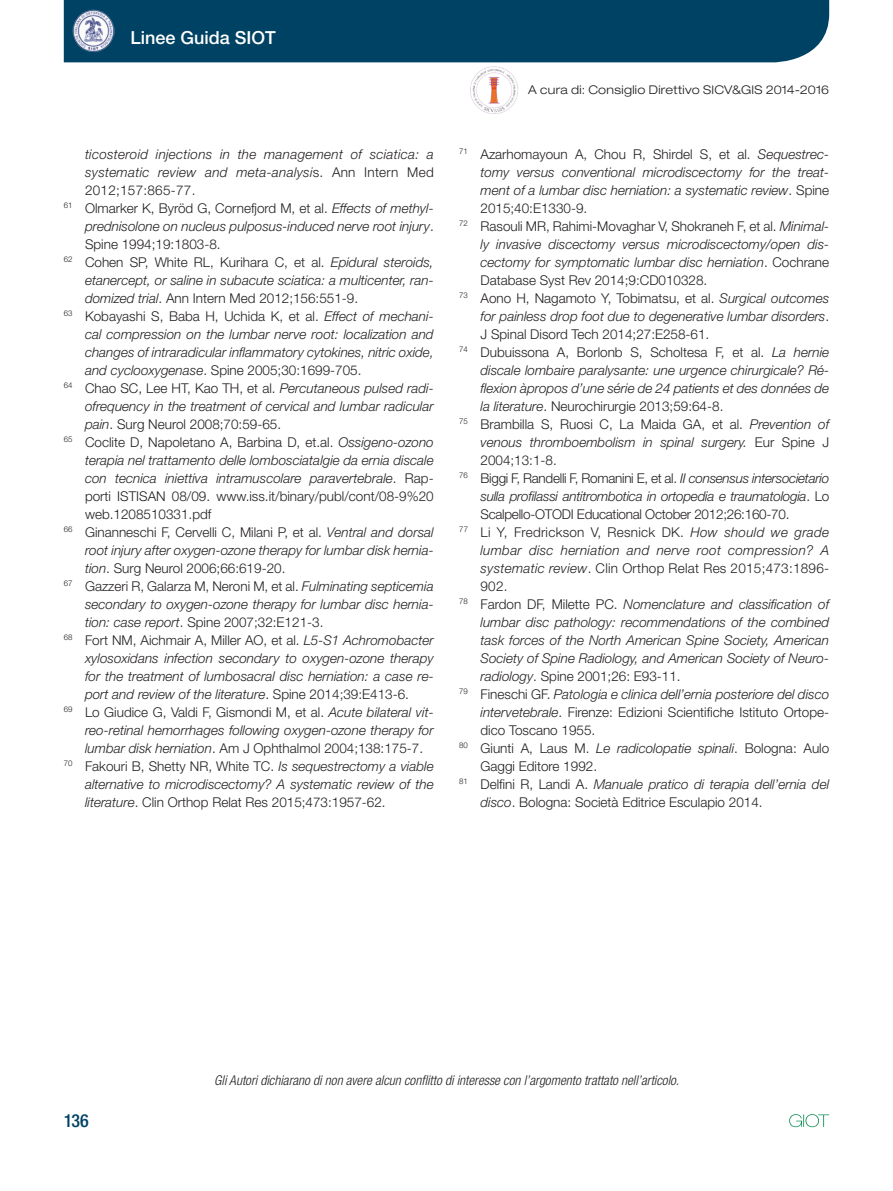
<style>
.page{position:relative;width:893px;height:1191px;background:#fff}
.page>*{position:absolute;margin:0;border:0;box-sizing:border-box;transform-origin:0 0}
.t1{font:500 18px "Helvetica Neue LT Std";color:#fff}
.t2{font:500 condensed 18px "Helvetica Neue LT Std";color:#004264}
.t3{font:300 13.5px "Helvetica Neue LT Std";color:#231f20}
.t4{font:italic 300 13.5px "Helvetica Neue LT Std";color:#231f20}
.t5{font:italic 300 13.5px "Helvetica Neue LT Std";letter-spacing:.02em;color:#231f20}
.t6{font:300 13.5px "Helvetica Neue LT Std";letter-spacing:.02em;color:#231f20}
.t7{font:300 13.5px "Helvetica Neue LT Std";letter-spacing:-.02em;color:#231f20}
.t8{font:italic 300 condensed 13.5px "Helvetica Neue LT Std";color:#231f20}
.t9{font:italic 300 13.5px "Helvetica Neue LT Std";letter-spacing:-.02em;color:#231f20}
.t10{font:300 expanded 12px "Helvetica Neue LT Std";letter-spacing:.02em;color:#231f20}
.s1{font-style:normal}
.s2{font-style:italic}
</style>
<div class="page">
<div style="left:64px;top:0;width:765px;height:62px;background:#004264"></div>
<svg style="left:789px;top:1114px;width:40px;height:13px"></svg>
<img style="left:72px;top:9px;width:43px;height:43px">
<img style="left:470px;top:66px;width:48px;height:48px">
<h1 class="t1" style="left:130px;top:27px;width:147px">Linee Guida SIOT</h1>
<p class="t5" style="left:85px;top:146px;width:350px">ticosteroid injections in the management of sciatica: a</p>
<p class="t5" style="left:85px;top:164px;width:350px">systematic review and meta-analysi<span class="s1">s. Ann Intern Med</span></p>
<p class="t6" style="left:85px;top:181px;width:112px">2012;157:865-77.</p>
<p class="t3" style="left:64px;top:199px;width:371px"><sup>61</sup> Olmarker K, Byröd G, Cornefjord M, et al. <span class="s2">Effects of methyl-</span></p>
<p class="t4" style="left:85px;top:218px;width:350px">prednisolone on nucleus pulposus-induced nerve root injury<span class="s1">.</span></p>
<p class="t3" style="left:85px;top:235px;width:137px">Spine 1994;19:1803-8.</p>
<p class="t3" style="left:64px;top:253px;width:371px"><sup>62</sup> Cohen SP, White RL, Kurihara C, et al. <span class="s2">Epidural steroids,</span></p>
<p class="t4" style="left:85px;top:272px;width:350px">etanercept, or saline in subacute sciatica: a multicenter, ran-</p>
<p class="t3" style="left:85px;top:289px;width:275px"><span class="s2">domized trial</span>. Ann Intern Med 2012;156:551-9.</p>
<p class="t3" style="left:64px;top:307px;width:371px"><sup>63</sup> Kobayashi S, Baba H, Uchida K, et al. <span class="s2">Effect of mechani-</span></p>
<p class="t4" style="left:85px;top:326px;width:350px">cal compression on the lumbar nerve root: localization and</p>
<p class="t4" style="left:85px;top:344px;width:350px">changes of intraradicular inflammatory cytokines, nitric oxide,</p>
<p class="t3" style="left:85px;top:361px;width:278px"><span class="s2">and cyclooxygenase</span>. Spine 2005;30:1699-705.</p>
<p class="t3" style="left:64px;top:379px;width:371px"><sup>64</sup> Chao SC, Lee HT, Kao TH, et al. <span class="s2">Percutaneous pulsed radi-</span></p>
<p class="t4" style="left:85px;top:398px;width:350px">ofrequency in the treatment of cervical and lumbar radicular</p>
<p class="t3" style="left:85px;top:415px;width:198px"><span class="s2">pain</span>. Surg Neurol 2008;70:59-65.</p>
<p class="t3" style="left:64px;top:433px;width:371px"><sup>65</sup> Coclite D, Napoletano A, Barbina D, et.al. <span class="s2">Ossigeno-ozono</span></p>
<p class="t4" style="left:85px;top:452px;width:350px">terapia nel trattamento delle lombosciatalgie da ernia discale</p>
<p class="t4" style="left:85px;top:470px;width:350px">con tecnica iniettiva intramuscolare paravertebrale<span class="s1">. Rap-</span></p>
<p class="t3" style="left:85px;top:487px;width:40px">porti istisan</p>
<p class="t3" style="left:172px;top:487px;width:263px">08/09. www.iss.it/binary/publ/cont/08-9%20</p>
<p class="t3" style="left:85px;top:505px;width:128px">web.1208510331.pdf</p>
<p class="t3" style="left:64px;top:523px;width:371px"><sup>66</sup> Ginanneschi F, Cervelli C, Milani P, et al. <span class="s2">Ventral and dorsal</span></p>
<p class="t4" style="left:85px;top:542px;width:350px">root injury after oxygen-ozone therapy for lumbar disk hernia-</p>
<p class="t3" style="left:85px;top:559px;width:202px"><span class="s2">tion</span>. Surg Neurol 2006;66:619-20.</p>
<p class="t3" style="left:64px;top:577px;width:371px"><sup>67</sup> Gazzeri R, Galarza M, Neroni M, et al. <span class="s2">Fulminating septicemia</span></p>
<p class="t4" style="left:85px;top:596px;width:350px">secondary to oxygen-ozone therapy for lumbar disc hernia-</p>
<p class="t3" style="left:85px;top:613px;width:240px"><span class="s2">tion: case report</span>. Spine 2007;32:E121-3.</p>
<p class="t3" style="left:64px;top:631px;width:371px"><sup>68</sup> Fort NM, Aichmair A, Miller AO, et al. <span class="s2">L5-S1 Achromobacter</span></p>
<p class="t4" style="left:85px;top:650px;width:350px">xylosoxidans infection secondary to oxygen-ozone therapy</p>
<p class="t4" style="left:85px;top:668px;width:350px">for the treatment of lumbosacral disc herniation: a case re-</p>
<p class="t4" style="left:85px;top:686px;width:325px">port and review of the literature<span class="s1">. Spine 2014;39:E413-6.</span></p>
<p class="t3" style="left:64px;top:703px;width:371px"><sup>69</sup> Lo Giudice G, Valdi F, Gismondi M, et al. <span class="s2">Acute bilateral vit-</span></p>
<p class="t4" style="left:85px;top:722px;width:350px">reo-retinal hemorrhages following oxygen-ozone therapy for</p>
<p class="t3" style="left:85px;top:739px;width:340px"><span class="s2">lumbar disk herniation</span>. Am J Ophthalmol 2004;138:175-7.</p>
<p class="t3" style="left:64px;top:757px;width:371px"><sup>70</sup> Fakouri B, Shetty NR, White TC. <span class="s2">Is sequestrectomy a viable</span></p>
<p class="t4" style="left:85px;top:776px;width:350px">alternative to microdiscectomy? A systematic review of the</p>
<p class="t3" style="left:85px;top:793px;width:302px"><span class="s2">literature</span>. Clin Orthop Relat Res 2015;473:1957-62.</p>
<p class="t10" style="left:528px;top:82px;width:302px">A cura di: Consiglio Direttivo SICV&amp;GIS 2014-2016</p>
<p class="t3" style="left:459px;top:145px;width:371px"><sup>71</sup> Azarhomayoun A, Chou R, Shirdel S, et al. <span class="s2">Sequestrec-</span></p>
<p class="t4" style="left:480px;top:164px;width:350px">tomy versus conventional microdiscectomy for the treat-</p>
<p class="t4" style="left:480px;top:182px;width:350px">ment of a lumbar disc herniation: a systematic review<span class="s1">. Spine</span></p>
<p class="t3" style="left:480px;top:199px;width:108px">2015;40:E1330-9.</p>
<p class="t3" style="left:459px;top:217px;width:371px"><sup>72</sup> Rasouli MR, Rahimi-Movaghar V, Shokraneh F, et al. <span class="s2">Minimal-</span></p>
<p class="t4" style="left:480px;top:236px;width:350px">ly invasive discectomy versus microdiscectomy/open dis-</p>
<p class="t4" style="left:480px;top:254px;width:350px">cectomy for symptomatic lumbar disc herniation<span class="s1">. Cochrane</span></p>
<p class="t3" style="left:480px;top:271px;width:228px">Database Syst Rev 2014;9:CD010328.</p>
<p class="t3" style="left:459px;top:289px;width:371px"><sup>73</sup> Aono H, Nagamoto Y, Tobimatsu, et al. <span class="s2">Surgical outcomes</span></p>
<p class="t4" style="left:480px;top:308px;width:350px">for painless drop foot due to degenerative lumbar disorders<span class="s1">.</span></p>
<p class="t3" style="left:480px;top:325px;width:230px">J Spinal Disord Tech 2014;27:E258-61.</p>
<p class="t3" style="left:459px;top:343px;width:371px"><sup>74</sup> Dubuissona A, Borlonb S, Scholtesa F, et al. <span class="s2">La hernie</span></p>
<p class="t4" style="left:480px;top:362px;width:350px">discale lombaire paralysante: une urgence chirurgicale? Ré-</p>
<p class="t4" style="left:480px;top:380px;width:350px">flexion àpropos d’une série de 24 patients et des données de</p>
<p class="t3" style="left:480px;top:397px;width:244px"><span class="s2">la literature</span>. Neurochirurgie 2013;59:64-8.</p>
<p class="t3" style="left:459px;top:415px;width:371px"><sup>75</sup> Brambilla S, Ruosi C, La Maida GA, et al. <span class="s2">Prevention of</span></p>
<p class="t4" style="left:480px;top:434px;width:350px">venous thromboembolism in spinal surgery. <span class="s1">Eur Spine J</span></p>
<p class="t3" style="left:480px;top:451px;width:78px">2004;13:1-8.</p>
<p class="t7" style="left:459px;top:469px;width:371px"><sup>76</sup> Biggi F, Randelli F, Romanini E, et al. <span class="s2">II consensus intersocietario</span></p>
<p class="t9" style="left:480px;top:488px;width:350px">sulla profilassi antitrombotica in ortopedia e traumatologia<span class="s1">. Lo</span></p>
<p class="t7" style="left:480px;top:505px;width:310px">Scalpello-OTODI Educational October 2012;26:160-70.</p>
<p class="t6" style="left:459px;top:523px;width:371px"><sup>77</sup> Li Y, Fredrickson V, Resnick DK. <span class="s2">How should we grade</span></p>
<p class="t5" style="left:480px;top:542px;width:350px">lumbar disc herniation and nerve root compression? A</p>
<p class="t6" style="left:480px;top:559px;width:350px"><span class="s2">systematic review</span>. Clin Orthop Relat Res 2015;473:1896-</p>
<p class="t3" style="left:480px;top:577px;width:29px">902.</p>
<p class="t4" style="left:459px;top:596px;width:371px"><sup>78</sup> <span class="s1">Fardon DF, Milette PC.</span> Nomenclature and classification of</p>
<p class="t4" style="left:480px;top:614px;width:350px">lumbar disc pathology: recommendations of the combined</p>
<p class="t4" style="left:480px;top:632px;width:350px">task forces of the North American Spine Society, American</p>
<p class="t4" style="left:480px;top:650px;width:350px">Society of Spine Radiology, and American Society of Neuro-</p>
<p class="t3" style="left:480px;top:667px;width:202px"><span class="s2">radiology</span>. Spine 2001;26: E93-11.</p>
<p class="t4" style="left:459px;top:686px;width:371px"><sup>79</sup> <span class="s1">Fineschi GF.</span> Patologia e clinica dell’ernia posteriore del disco</p>
<p class="t3" style="left:480px;top:703px;width:350px"><span class="s2">intervetebrale</span>. Firenze: Edizioni Scientifiche Istituto Ortope-</p>
<p class="t3" style="left:480px;top:721px;width:116px">dico Toscano 1955.</p>
<p class="t3" style="left:459px;top:739px;width:371px"><sup>80</sup> Giunti A, Laus M. <span class="s2">Le radicolopatie spinali</span>. Bologna: Aulo</p>
<p class="t3" style="left:480px;top:757px;width:118px">Gaggi Editore 1992.</p>
<p class="t4" style="left:459px;top:776px;width:371px"><sup>81</sup> <span class="s1">Delfini R, Landi A.</span> Manuale pratico di terapia dell’ernia del</p>
<p class="t3" style="left:480px;top:793px;width:284px"><span class="s2">disco</span>. Bologna: Società Editrice Esculapio 2014.</p>
<h1 class="t2" style="left:64px;top:1110px;width:27px">136</h1>
<p class="t8" style="left:214px;top:1072px;width:466px">Gli Autori dichiarano di non avere alcun conflitto di interesse con l’argomento trattato nell’articolo.</p>
</div>
